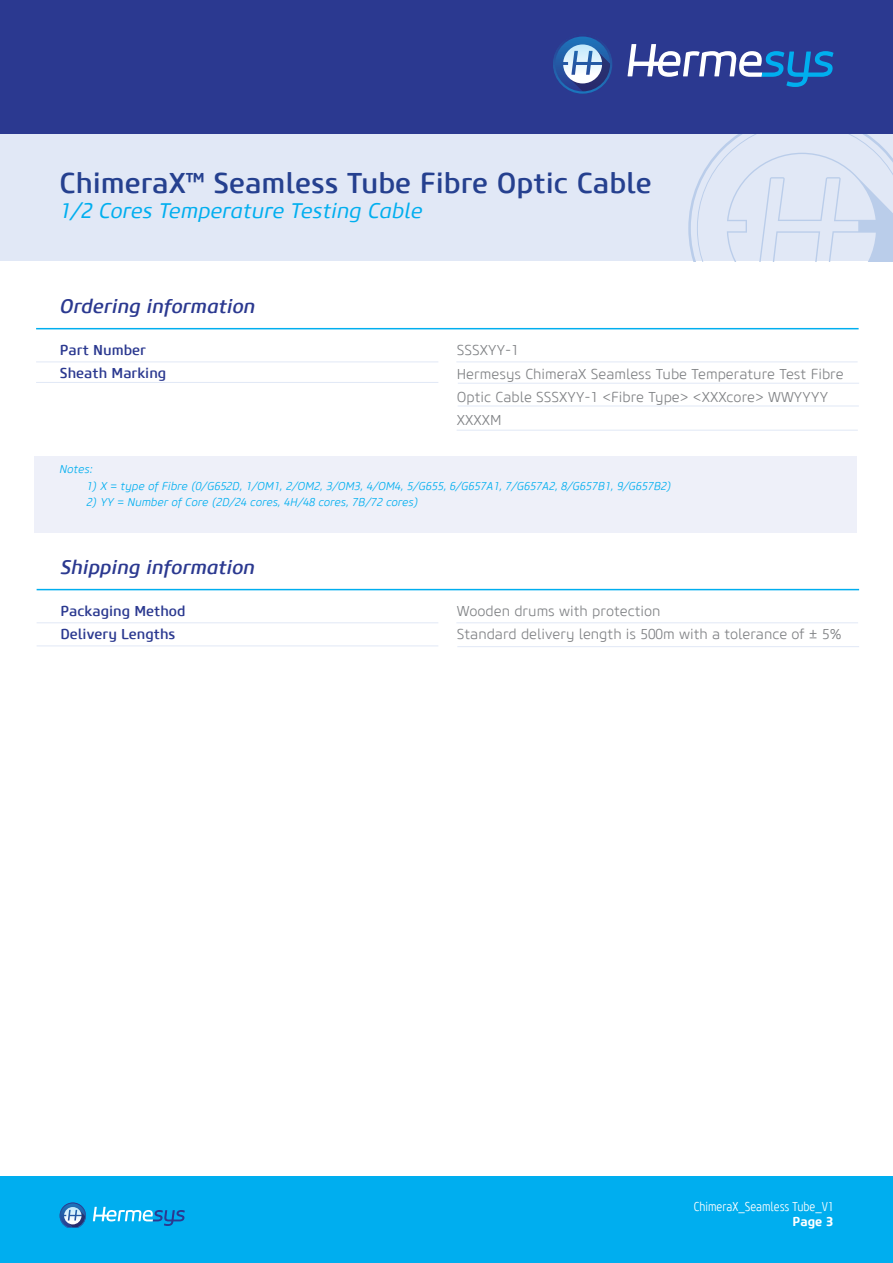
<style>
.page{position:relative;width:893px;height:1263px;background:#fff}
.page>*{position:absolute;margin:0;border:0;box-sizing:border-box;transform-origin:0 0}
.t1{font:500 28.5px "Core Sans M55";color:#25408f}
.t2{font:italic 21px "Core Sans M45";color:#00aeef}
.t3{font:italic 500 19.5px "Core Sans M55";color:#2b3990}
.t4{font:300 14.25px/23.2px "Core Sans M35";color:#808285}
.t5{font:500 14.25px/23.2px "Core Sans M55";color:#2b3990}
.t6{font:300 12.75px "Core Sans M37 Cn";color:#fff}
.t7{font:700 12.75px "Core Sans M65";color:#fff}
.t8{font:italic 300 11.25px "Core Sans M35";color:#00aeef}
</style>
<div class="page">
<div style="left:0;top:123px;width:893px;height:138px;background:#e1e8f6"></div>
<div style="left:0;top:1177px;width:893px;height:86px;background:#00aeef"></div>
<svg style="left:93px;top:1207px;width:92px;height:19px"></svg>
<svg style="left:60px;top:1202px;width:26px;height:25px"></svg>
<svg style="left:688px;top:134px;width:205px;height:127px"></svg>
<div style="left:0;top:0;width:893px;height:134px;background:#2b3990"></div>
<svg style="left:628px;top:44px;width:205px;height:43px"></svg>
<svg style="left:553px;top:36px;width:59px;height:58px"></svg>
<hr style="left:36px;top:328px;width:823px;height:1px;background:#00aeef">
<hr style="left:37px;top:589px;width:822px;height:1px;background:#00aeef">
<hr style="left:36px;top:361px;width:402px;height:1px;background:#e1e8f6">
<hr style="left:37px;top:622px;width:401px;height:1px;background:#e1e8f6">
<hr style="left:456px;top:361px;width:402px;height:1px;background:#e1e8f6">
<hr style="left:456px;top:622px;width:402px;height:1px;background:#e1e8f6">
<hr style="left:458px;top:383px;width:401px;height:1px;background:#e1e8f6">
<div style="left:34px;top:456px;width:822px;height:76px;background:#eef0f9"></div>
<hr style="left:37px;top:645px;width:401px;height:1px;background:#e1e8f6">
<hr style="left:457px;top:646px;width:402px;height:1px;background:#e1e8f6">
<hr style="left:458px;top:406px;width:401px;height:1px;background:#e1e8f6">
<hr style="left:457px;top:430px;width:401px;height:1px;background:#e1e8f6">
<hr style="left:36px;top:382px;width:402px;height:1px;background:#e1e8f6">
<h1 class="t1" style="left:60px;top:165px;width:594px">ChimeraX™ Seamless Tube Fibre Optic Cable</h1>
<h2 class="t2" style="left:60px;top:198px;width:365px">1/2 Cores Temperature Testing Cable</h2>
<h3 class="t3" style="left:60px;top:294px;width:197px">Ordering information</h3>
<p class="t5" style="left:60px;top:338px;width:108px">Part Number<br>Sheath Marking</p>
<p class="t4" style="left:457px;top:339px;width:388px">SSSXYY-1<br>Hermesys ChimeraX Seamless Tube Temperature Test Fibre<br>Optic Cable SSSXYY-1 &lt;Fibre Type&gt; &lt;XXXcore&gt; WWYYYY<br>XXXXM</p>
<p class="t8" style="left:60px;top:463px;width:34px">Notes:</p>
<p class="t8" style="left:87px;top:479px;width:586px">1) X = type of Fibre (0/G652D, 1/OM1, 2/OM2, 3/OM3, 4/OM4, 5/G655, 6/G657A1, 7/G657A2, 8/G657B1, 9/G657B2)</p>
<p class="t8" style="left:87px;top:496px;width:333px">2) YY = Number of Core (2D/24 cores, 4H/48 cores, 7B/72 cores)</p>
<h3 class="t3" style="left:60px;top:555px;width:196px">Shipping information</h3>
<p class="t5" style="left:60px;top:599px;width:127px">Packaging Method<br>Delivery Lengths</p>
<p class="t4" style="left:457px;top:599px;width:387px">Wooden drums with protection<br>Standard delivery length is 500m with a tolerance of ± 5%</p>
<p class="t6" style="left:694px;top:1199px;width:141px">ChimeraX_Seamless Tube_V1</p>
<p class="t7" style="left:792px;top:1214px;width:42px">Page 3</p>
</div>
